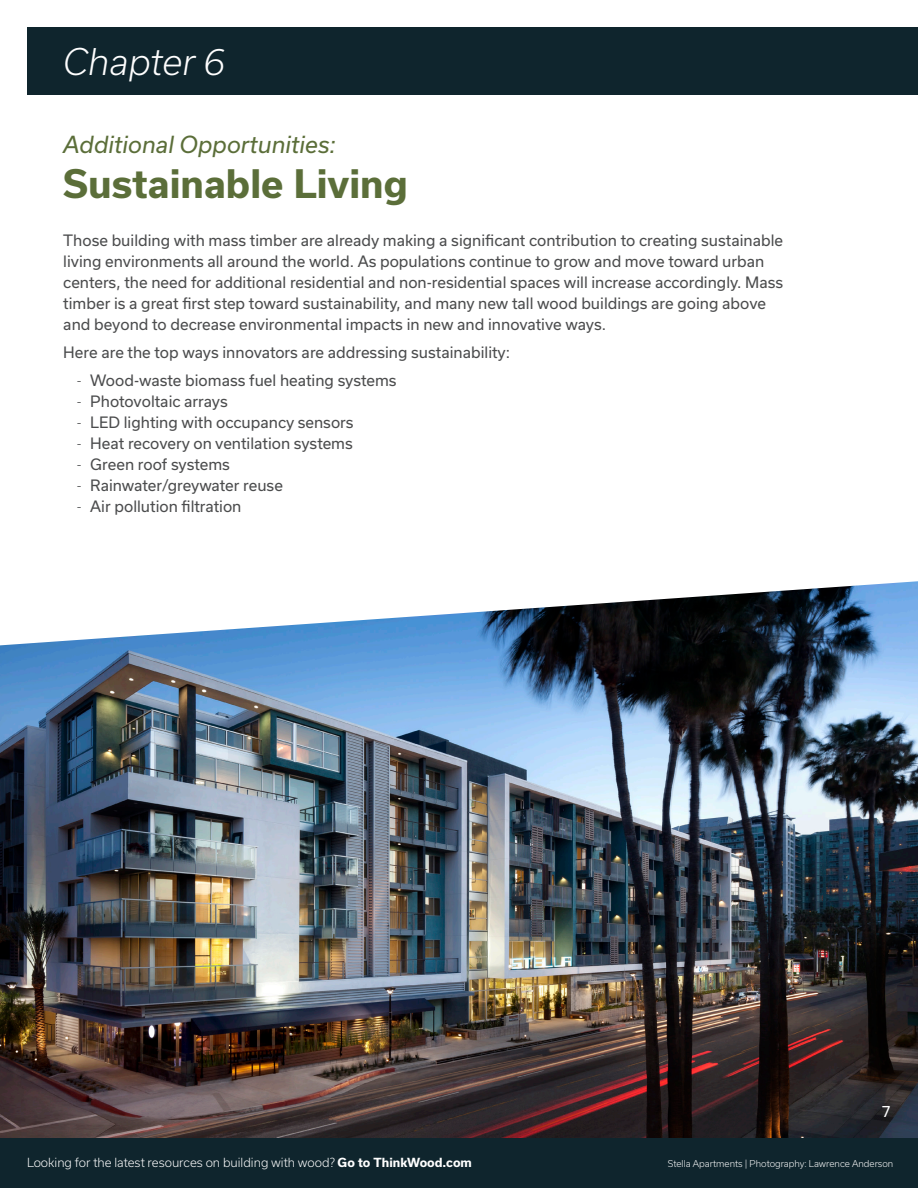
<style>
.page{position:relative;width:918px;height:1188px;background:#fff}
.page>*{position:absolute;margin:0;border:0;box-sizing:border-box;transform-origin:0 0}
.Paragraph_Style_2{font:700 37.5px "Usual";color:#5b6e39}
.t1{font:italic 300 35.1px "Usual";color:#fff}
.Paragraph_Style_2-2{font:italic 22.5px "Usual";color:#5b6e39}
.Paragraph_Style_2-3{font:15px/21px "Usual";color:#4b4c4d}
.t2{font:15px "Usual";color:#fff}
.t3{font:300 12px "Usual";color:#fff}
.t4{font:300 9px "Usual";color:#fff}
.s1{font-weight:300}
.s2{font-weight:700}
</style>
<div class="page">
<div style="left:27px;top:27px;width:891px;height:67px;background:#0f252d"></div>
<img style="left:0;top:581px;width:918px;height:557px">
<div style="left:0;top:1138px;width:918px;height:50px;background:#0f252d"></div>
<p class="t1" style="left:63px;top:42px;width:163px">Chapter 6</p>
<p class="Paragraph_Style_2-2" style="left:63px;top:132px;width:274px">Additional Opportunities:</p>
<p class="Paragraph_Style_2" style="left:63px;top:163px;width:346px">Sustainable Living</p>
<p class="Paragraph_Style_2-3" style="left:63px;top:230px;width:721px">Those building with mass timber are already making a significant contribution to creating sustainable living environments all around the world. As populations continue to grow and move toward urban centers, the need for additional residential and non-residential spaces will increase accordingly. Mass timber is a great first step toward sustainability, and many new tall wood buildings are going above and beyond to decrease environmental impacts in new and innovative ways.</p>
<p class="Paragraph_Style_2-3" style="left:63px;top:342px;width:448px">Here are the top ways innovators are addressing sustainability:</p>
<p class="Paragraph_Style_2-3" style="left:77px;top:370px;width:321px"><span class="s1">-</span> Wood-waste biomass fuel heating systems</p>
<p class="Paragraph_Style_2-3" style="left:77px;top:391px;width:152px"><span class="s1">-</span> Photovoltaic arrays</p>
<p class="Paragraph_Style_2-3" style="left:77px;top:412px;width:278px"><span class="s1">-</span> LED lighting with occupancy sensors</p>
<p class="Paragraph_Style_2-3" style="left:77px;top:433px;width:278px"><span class="s1">-</span> Heat recovery on ventilation systems</p>
<p class="Paragraph_Style_2-3" style="left:77px;top:454px;width:155px"><span class="s1">-</span> Green roof systems</p>
<p class="Paragraph_Style_2-3" style="left:77px;top:475px;width:208px"><span class="s1">-</span> Rainwater/greywater reuse</p>
<p class="Paragraph_Style_2-3" style="left:77px;top:496px;width:166px"><span class="s1">-</span> Air pollution filtration</p>
<p class="t2" style="left:882px;top:1103px;width:11px">7</p>
<p class="t3" style="left:27px;top:1156px;width:446px">Looking for the latest resources on building with wood? <span class="s2">Go to ThinkWood.com</span></p>
<p class="t4" style="left:668px;top:1158px;width:227px">Stella Apartments | Photography: Lawrence Anderson</p>
</div>
